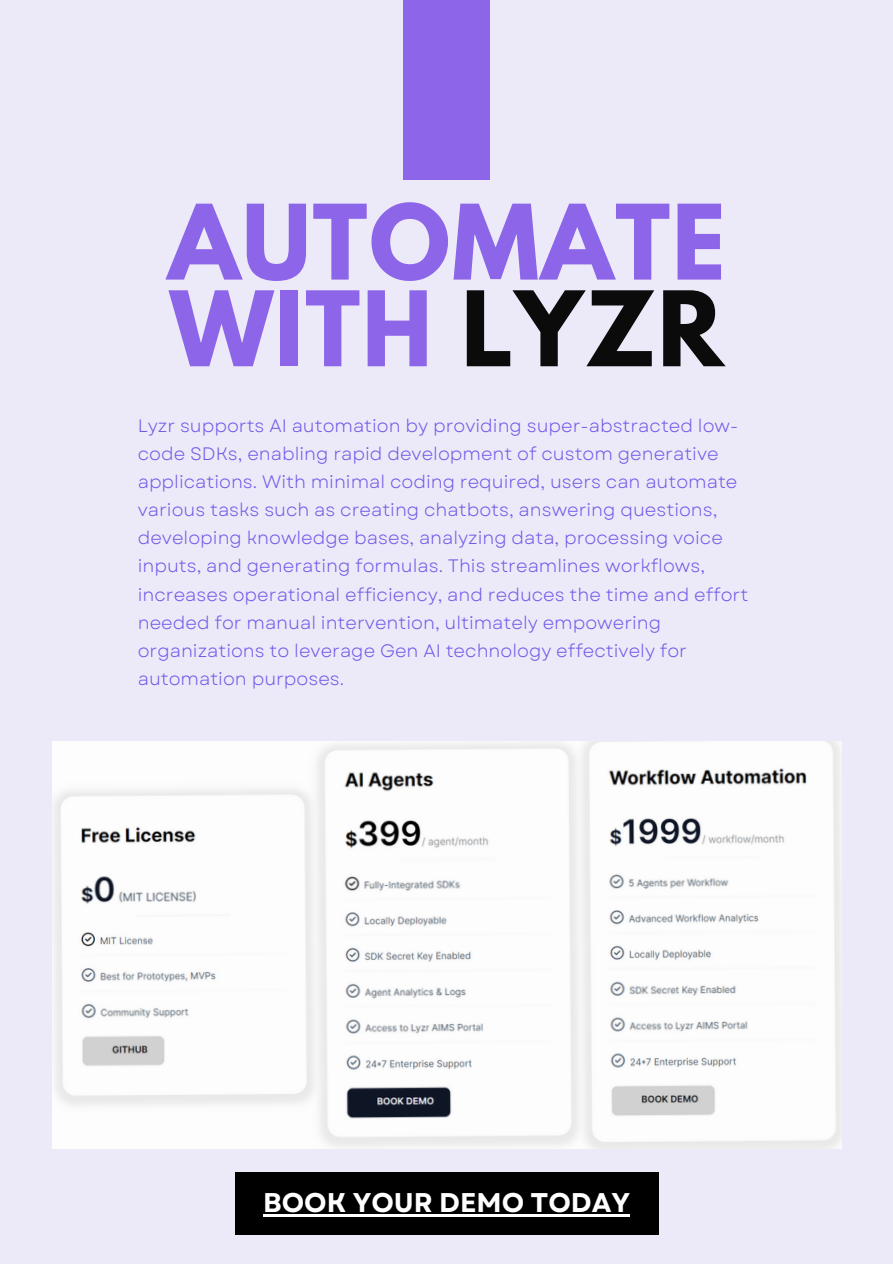
<style>
.page{position:relative;width:893px;height:1264px;background:#fff}
.page>*{position:absolute;margin:0;border:0;box-sizing:border-box;transform-origin:0 0}
.t1{font:700 92.1px/86.7px "League Spartan";letter-spacing:.02em;color:#8d65e9}
.t2{font:700 27px "Garet";color:#fff}
.t3{font:18px/28.2px "Garet";color:#7458e8}
.s1{color:#0b0b0b}
</style>
<div class="page">
<div style="left:0;top:0;width:892px;height:1263px;background:#eceaf8"></div>
<div style="left:403px;top:0;width:87px;height:179px;background:#8d65e9"></div>
<img style="left:52px;top:742px;width:789px;height:406px">
<div style="left:235px;top:1172px;width:423px;height:62px;background:#000"></div>
<hr style="left:263px;top:1214px;width:367px;height:2px;background:#fff">
<h1 class="t1" style="left:168px;top:211px;width:559px">AUTOMATE<br>WITH <span class="s1">LYZR</span></h1>
<p class="t3" style="left:138px;top:411px;width:612px">Lyzr supports AI automation by providing super-abstracted low&shy;code SDKs, enabling rapid development of custom generative applications. With minimal coding required, users can automate various tasks such as creating chatbots, answering questions, developing knowledge bases, analyzing data, processing voice inputs, and generating formulas. This streamlines workflows, increases operational efficiency, and reduces the time and effort needed for manual intervention, ultimately empowering organizations to leverage Gen AI technology effectively for automation purposes.</p>
<h2 class="t2" style="left:263px;top:1183px;width:368px">BOOK YOUR DEMO TODAY</h2>
</div>
